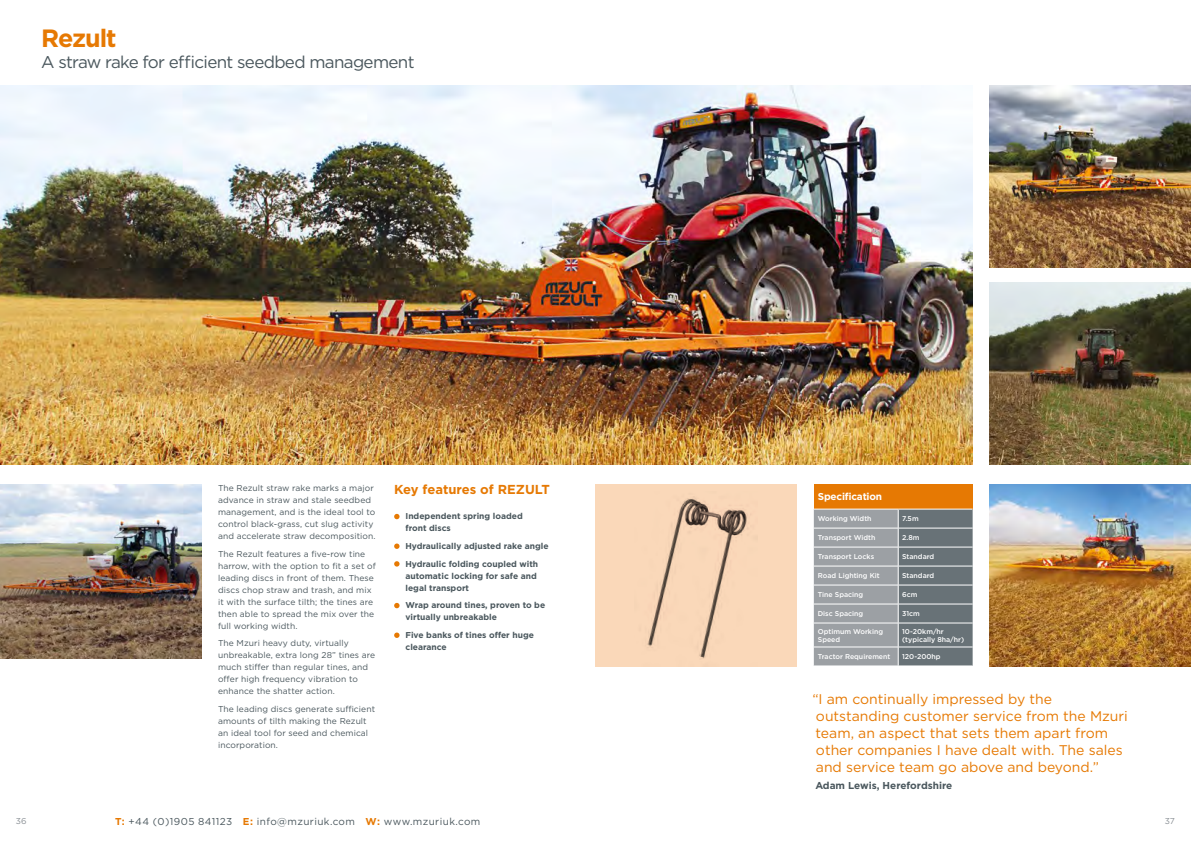
<style>
.page{position:relative;width:1191px;height:842px;background:#fff}
.page>*{position:absolute;margin:0;border:0;box-sizing:border-box;transform-origin:0 0}
.t1{font:700 25px "Gotham";letter-spacing:-.04em;color:#e67903}
.t2{font:17px "Gotham";letter-spacing:-.04em;color:#4a575d}
.t3{font:14px/16.8px "Gotham";color:#e67903}
.t4{font:700 13px "Gotham";color:#e67903}
.t5{font:10px "Gotham";letter-spacing:.04em;color:#4a575d}
.t6{font:700 10px "Gotham";color:#4a575d}
.t7{font:700 10px "Gotham";letter-spacing:-.02em;color:#fff}
.t8{font:8.5px/12px "Gotham";letter-spacing:.01em;color:#4a575d}
.t9{font:700 8.5px/12px "Gotham";color:#4a575d}
.t10{font:8.5px "Gotham";color:#898f94}
.t11{font:500 7px/8.4px "Gotham";color:#fff}
.s1{font-weight:700;color:#e67903}
</style>
<div class="page">
<img style="left:0;top:85px;width:972px;height:380px">
<svg style="left:394px;top:514px;width:5px;height:5px"></svg>
<svg style="left:394px;top:543px;width:5px;height:6px"></svg>
<svg style="left:394px;top:561px;width:5px;height:6px"></svg>
<svg style="left:394px;top:603px;width:5px;height:5px"></svg>
<svg style="left:394px;top:632px;width:5px;height:6px"></svg>
<img style="left:989px;top:484px;width:202px;height:182px">
<img style="left:989px;top:283px;width:202px;height:182px">
<div style="left:595px;top:484px;width:202px;height:182px;background:#fad8b9"></div>
<img style="left:989px;top:85px;width:202px;height:182px">
<div style="left:814px;top:484px;width:158px;height:25px;background:#e67903"></div>
<svg style="left:814px;top:509px;width:158px;height:157px;background:#888e92"></svg>
<hr style="left:814px;top:528px;width:84px;height:1px;background:#fff">
<hr style="left:898px;top:528px;width:74px;height:1px;background:#fff">
<hr style="left:814px;top:547px;width:84px;height:1px;background:#fff">
<hr style="left:898px;top:547px;width:74px;height:1px;background:#fff">
<hr style="left:814px;top:566px;width:84px;height:1px;background:#fff">
<hr style="left:898px;top:566px;width:74px;height:1px;background:#fff">
<hr style="left:814px;top:585px;width:84px;height:1px;background:#fff">
<hr style="left:898px;top:585px;width:74px;height:1px;background:#fff">
<hr style="left:814px;top:604px;width:84px;height:1px;background:#fff">
<hr style="left:898px;top:604px;width:74px;height:1px;background:#fff">
<hr style="left:814px;top:623px;width:84px;height:1px;background:#fff">
<hr style="left:898px;top:623px;width:74px;height:1px;background:#fff">
<hr style="left:814px;top:647px;width:84px;height:1px;background:#fff">
<hr style="left:898px;top:647px;width:74px;height:1px;background:#fff">
<img style="left:0;top:484px;width:201px;height:175px">
<img style="left:647px;top:496px;width:104px;height:163px">
<h1 class="t1" style="left:41px;top:22px;width:77px">Rezult</h1>
<h2 class="t2" style="left:41px;top:51px;width:375px">A straw rake for efficient seedbed management</h2>
<p class="t8" style="left:218px;top:482px;width:159px">The Rezult straw rake marks a major advance in straw and stale seedbed management, and is the ideal tool to control black-grass, cut slug activity and accelerate straw decomposition.</p>
<p class="t8" style="left:218px;top:547px;width:159px">The Rezult features a five-row tine harrow, with the option to fit a set of leading discs in front of them. These discs chop straw and trash, and mix it with the surface tilth; the tines are then able to spread the mix over the full working width.</p>
<p class="t8" style="left:218px;top:637px;width:159px">The Mzuri heavy duty, virtually unbreakable, extra long 28” tines are much stiffer than regular tines, and offer high frequency vibration to enhance the shatter action.</p>
<p class="t8" style="left:218px;top:703px;width:159px">The leading discs generate sufficient amounts of tilth making the Rezult an ideal tool for seed and chemical incorporation.</p>
<h3 class="t4" style="left:394px;top:481px;width:157px">Key features of REZULT</h3>
<p class="t9" style="left:405px;top:510px;width:119px">Independent spring loaded front discs</p>
<p class="t9" style="left:405px;top:537px;width:145px;line-height:17.7px">Hydraulically adjusted rake angle<br>Hydraulic folding coupled with</p>
<p class="t9" style="left:405px;top:569px;width:133px">automatic locking for safe and legal transport</p>
<p class="t9" style="left:405px;top:599px;width:141px">Wrap around tines, proven to be virtually unbreakable</p>
<p class="t9" style="left:405px;top:629px;width:130px">Five banks of tines offer huge clearance</p>
<p class="t7" style="left:818px;top:490px;width:66px">Specification</p>
<p class="t11" style="left:818px;top:515px;width:55px">Working Width</p>
<p class="t11" style="left:902px;top:515px;width:18px">7.5m</p>
<p class="t11" style="left:818px;top:534px;width:59px">Transport Width</p>
<p class="t11" style="left:902px;top:534px;width:19px">2.8m</p>
<p class="t11" style="left:818px;top:553px;width:58px">Transport Locks</p>
<p class="t11" style="left:902px;top:553px;width:34px">Standard</p>
<p class="t11" style="left:818px;top:572px;width:63px">Road Lighting Kit</p>
<p class="t11" style="left:902px;top:572px;width:34px">Standard</p>
<p class="t11" style="left:818px;top:591px;width:47px">Tine Spacing</p>
<p class="t11" style="left:902px;top:591px;width:17px">6cm</p>
<p class="t11" style="left:818px;top:609px;width:47px">Disc Spacing</p>
<p class="t11" style="left:902px;top:609px;width:19px">31cm</p>
<p class="t11" style="left:818px;top:627px;width:67px">Optimum Working<br>Speed</p>
<p class="t11" style="left:902px;top:627px;width:64px">10-20km/hr (typically 8ha/hr)</p>
<p class="t11" style="left:818px;top:652px;width:74px">Tractor Requirement</p>
<p class="t11" style="left:902px;top:652px;width:40px">120-200hp</p>
<h3 class="t3" style="left:812px;top:691px;width:317px">“I am continually impressed by the outstanding customer service from the Mzuri team, an aspect that sets them apart from other companies I have dealt with. The sales and service team go above and beyond.”</h3>
<p class="t6" style="left:815px;top:779px;width:138px">Adam Lewis, Herefordshire</p>
<p class="t10" style="left:16px;top:816px;width:12px">36</p>
<p class="t5" style="left:115px;top:815px;width:367px"><span class="s1">T:</span> +44 (0)1905 841123 <span class="s1">E:</span> info@mzuriuk.com <span class="s1">W:</span> www.mzuriuk.com</p>
<p class="t10" style="left:1164px;top:816px;width:12px">37</p>
</div>
